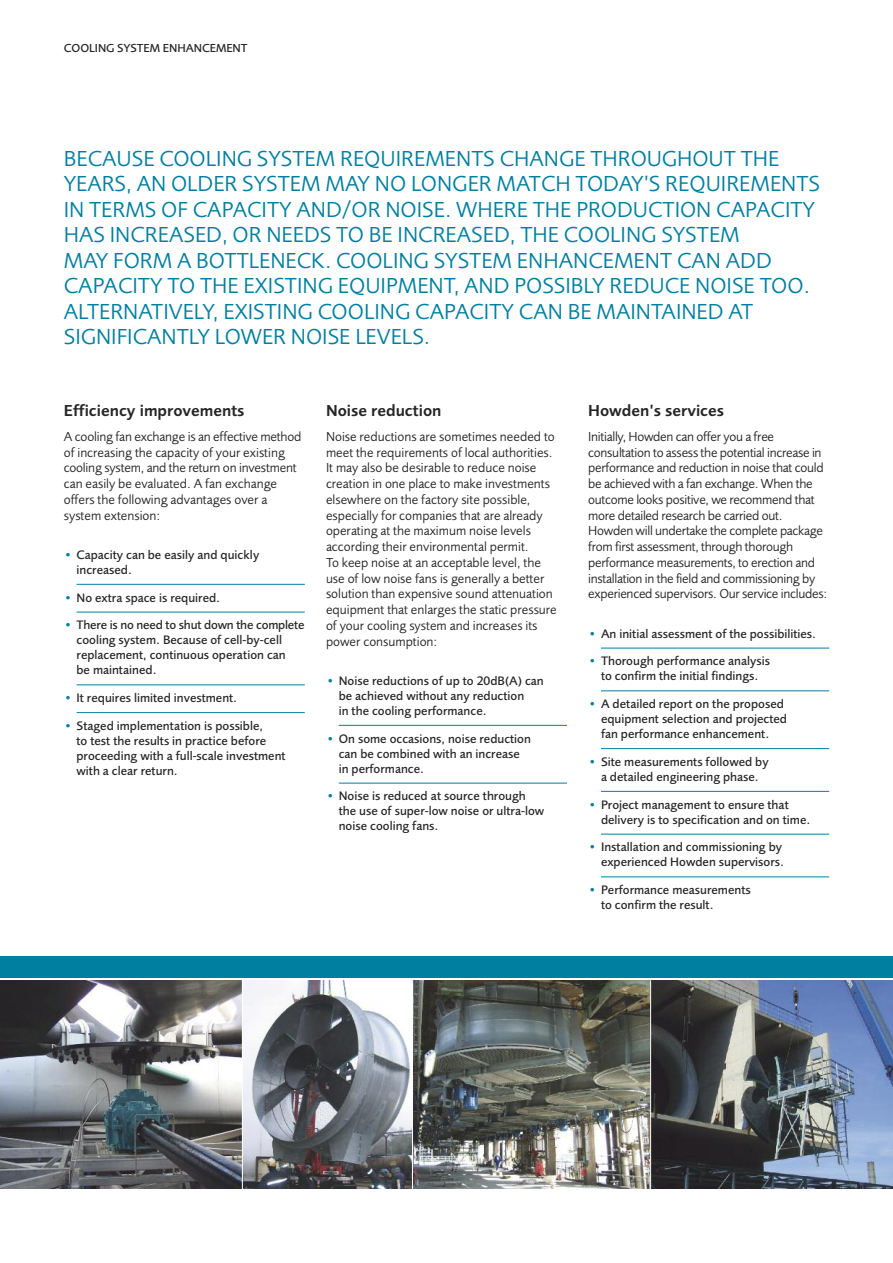
<style>
.page{position:relative;width:893px;height:1263px;background:#fff}
.page>*{position:absolute;margin:0;border:0;box-sizing:border-box;transform-origin:0 0}
.t1{font:22.5px/25.5px "Foundry Sans";color:#007fa0}
.t2{font:600 16.5px "Foundry Sans";color:#272627}
.t3{font:13.5px/15.8px "Foundry Sans";color:#272627}
.t4{font:13.5px/15.8px "Foundry Sans";letter-spacing:-.02em;color:#272627}
.t5{font:500 12.75px/15px "Foundry Sans";color:#272627}
.t6{font:500 12px "Foundry Sans";letter-spacing:-.005em;color:#272627}
.s1{font-weight:400;color:#007fa0}
</style>
<div class="page">
<div style="left:0;top:957px;width:893px;height:21px;background:#007fa0"></div>
<img style="left:0;top:980px;width:242px;height:208px">
<svg style="left:243px;top:980px;width:169px;height:208px"></svg>
<hr style="left:77px;top:584px;width:228px;height:1px;background:#007fa0">
<hr style="left:77px;top:612px;width:228px;height:1px;background:#007fa0">
<hr style="left:77px;top:684px;width:228px;height:1px;background:#007fa0">
<hr style="left:77px;top:712px;width:228px;height:1px;background:#007fa0">
<hr style="left:339px;top:725px;width:228px;height:1px;background:#007fa0">
<hr style="left:339px;top:783px;width:228px;height:1px;background:#007fa0">
<hr style="left:601px;top:648px;width:228px;height:1px;background:#007fa0">
<hr style="left:601px;top:690px;width:228px;height:1px;background:#007fa0">
<hr style="left:601px;top:748px;width:228px;height:1px;background:#007fa0">
<hr style="left:601px;top:791px;width:228px;height:1px;background:#007fa0">
<hr style="left:601px;top:834px;width:228px;height:1px;background:#007fa0">
<hr style="left:601px;top:876px;width:228px;height:1px;background:#007fa0">
<img style="left:413px;top:980px;width:237px;height:208px">
<img style="left:651px;top:980px;width:242px;height:208px">
<p class="t6" style="left:64px;top:43px;width:185px">COOLING SYSTEM ENHANCEMENT</p>
<p class="t1" style="left:64px;top:148px;width:758px">BECAUSE COOLING SYSTEM REQUIREMENTS CHANGE THROUGHOUT THE YEARS, AN OLDER SYSTEM MAY NO LONGER MATCH TODAY’S REQUIREMENTS IN TERMS OF CAPACITY AND/OR NOISE. WHERE THE PRODUCTION CAPACITY HAS INCREASED, OR NEEDS TO BE INCREASED, THE COOLING SYSTEM<br>MAY FORM A BOTTLENECK. COOLING SYSTEM ENHANCEMENT CAN ADD CAPACITY TO THE EXISTING EQUIPMENT, AND POSSIBLY REDUCE NOISE TOO.<br>ALTERNATIVELY, EXISTING COOLING CAPACITY CAN BE MAINTAINED AT SIGNIFICANTLY LOWER NOISE LEVELS.</p>
<p class="t2" style="left:64px;top:405px;width:182px">Efficiency improvements</p>
<p class="t3" style="left:64px;top:430px;width:239px">A cooling fan exchange is an effective method of increasing the capacity of your existing cooling system, and the return on investment can easily be evaluated. A fan exchange offers the following advantages over a system extension:</p>
<p class="t5" style="left:77px;top:548px;width:184px;text-indent:-13px"><span class="s1">•</span> Capacity can be easily and quickly increased.</p>
<p class="t5" style="left:64px;top:591px;width:158px"><span class="s1">•</span> No extra space is required.</p>
<p class="t5" style="left:77px;top:619px;width:229px;text-indent:-13px"><span class="s1">•</span> There is no need to shut down the complete cooling system. Because of cell-by-cell replacement, continuous operation can<br>be maintained.</p>
<p class="t5" style="left:64px;top:691px;width:175px"><span class="s1">•</span> It requires limited investment.</p>
<p class="t5" style="left:77px;top:719px;width:211px;text-indent:-13px"><span class="s1">•</span> Staged implementation is possible,<br>to test the results in practice before proceeding with a full-scale investment with a clear return.</p>
<p class="t2" style="left:326px;top:405px;width:117px">Noise reduction</p>
<p class="t3" style="left:326px;top:430px;width:232px">Noise reductions are sometimes needed to meet the requirements of local authorities.<br>It may also be desirable to reduce noise creation in one place to make investments elsewhere on the factory site possible, especially for companies that are already operating at the maximum noise levels according their environmental permit.<br>To keep noise at an acceptable level, the use of low noise fans is generally a better solution than expensive sound attenuation equipment that enlarges the static pressure of your cooling system and increases its power consumption:</p>
<p class="t5" style="left:339px;top:674px;width:207px;text-indent:-13px"><span class="s1">•</span> Noise reductions of up to 20dB(A) can be achieved without any reduction<br>in the cooling performance.</p>
<p class="t5" style="left:339px;top:732px;width:194px;text-indent:-13px"><span class="s1">•</span> On some occasions, noise reduction can be combined with an increase in performance.</p>
<p class="t5" style="left:339px;top:790px;width:207px;text-indent:-13px"><span class="s1">•</span> Noise is reduced at source through the use of super-low noise or ultra-low noise cooling fans.</p>
<p class="t2" style="left:588px;top:405px;width:137px">Howden’s services</p>
<p class="t4" style="left:588px;top:430px;width:241px">Initially, Howden can offer you a free consultation to assess the potential increase in performance and reduction in noise that could be achieved with a fan exchange. When the outcome looks positive, we recommend that more detailed research be carried out.<br>Howden will undertake the complete package from first assessment, through thorough performance measurements, to erection and installation in the field and commissioning by experienced supervisors. Our service includes:</p>
<p class="t5" style="left:588px;top:627px;width:229px"><span class="s1">•</span> An initial assessment of the possibilities.</p>
<p class="t5" style="left:588px;top:655px;width:183px;text-align:center"><span class="s1">•</span> Thorough performance analysis to confirm the initial findings.</p>
<p class="t5" style="left:601px;top:697px;width:188px;text-indent:-13px"><span class="s1">•</span> A detailed report on the proposed equipment selection and projected fan performance enhancement.</p>
<p class="t5" style="left:588px;top:755px;width:182px;text-align:center"><span class="s1">•</span> Site measurements followed by a detailed engineering phase.</p>
<p class="t5" style="left:601px;top:798px;width:211px;text-indent:-13px"><span class="s1">•</span> Project management to ensure that delivery is to specification and on time.</p>
<p class="t5" style="left:588px;top:841px;width:197px;text-align:right"><span class="s1">•</span> Installation and commissioning by experienced Howden supervisors.</p>
<p class="t5" style="left:601px;top:883px;width:151px;text-indent:-13px"><span class="s1">•</span> Performance measurements to confirm the result.</p>
</div>
